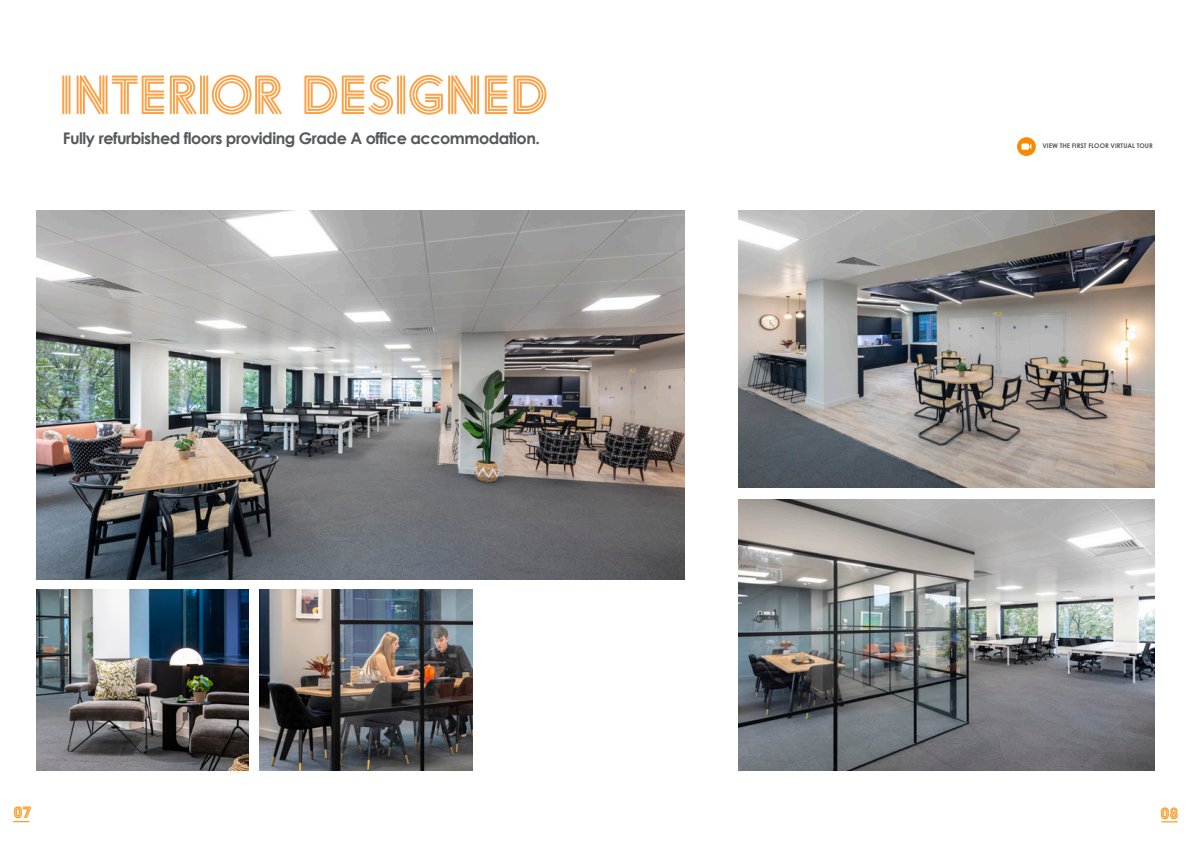
<style>
.page{position:relative;width:1191px;height:842px;background:#fff}
.page>*{position:absolute;margin:0;border:0;box-sizing:border-box;transform-origin:0 0}
.t1{font:55px "Studio Neon";color:#ffa044}
.t2{font:16.4px "Havelock Complete Inline";color:#fa8900}
.t3{font:700 16px "Century Gothic";letter-spacing:-.03em;color:#57585a}
.t4{font:700 6.4px "Century Gothic";color:#57585a}
</style>
<div class="page">
<svg style="left:13px;top:821px;width:17px;height:1px"></svg>
<svg style="left:1161px;top:821px;width:16px;height:1px"></svg>
<img style="left:36px;top:210px;width:648px;height:369px">
<img style="left:36px;top:590px;width:213px;height:181px">
<img style="left:259px;top:590px;width:213px;height:181px">
<img style="left:739px;top:210px;width:415px;height:278px">
<img style="left:738px;top:500px;width:417px;height:271px">
<div style="left:1017px;top:137px;width:18px;height:19px;background:#fa8900;border-radius:50%"></div>
<div style="left:1021px;top:143px;width:8px;height:7px;background:#fff"></div>
<p class="t1" style="left:60px;top:68px;width:490px">INTERIOR DESIGNED</p>
<p class="t3" style="left:63px;top:128px;width:478px">Fully refurbished floors providing Grade A office accommodation.</p>
<p class="t4" style="left:1042px;top:142px;width:112px">VIEW THE FIRST FLOOR VIRTUAL TOUR</p>
<p class="t2" style="left:12px;top:799px;width:22px">07</p>
<p class="t2" style="left:1158px;top:799px;width:23px">08</p>
</div>
